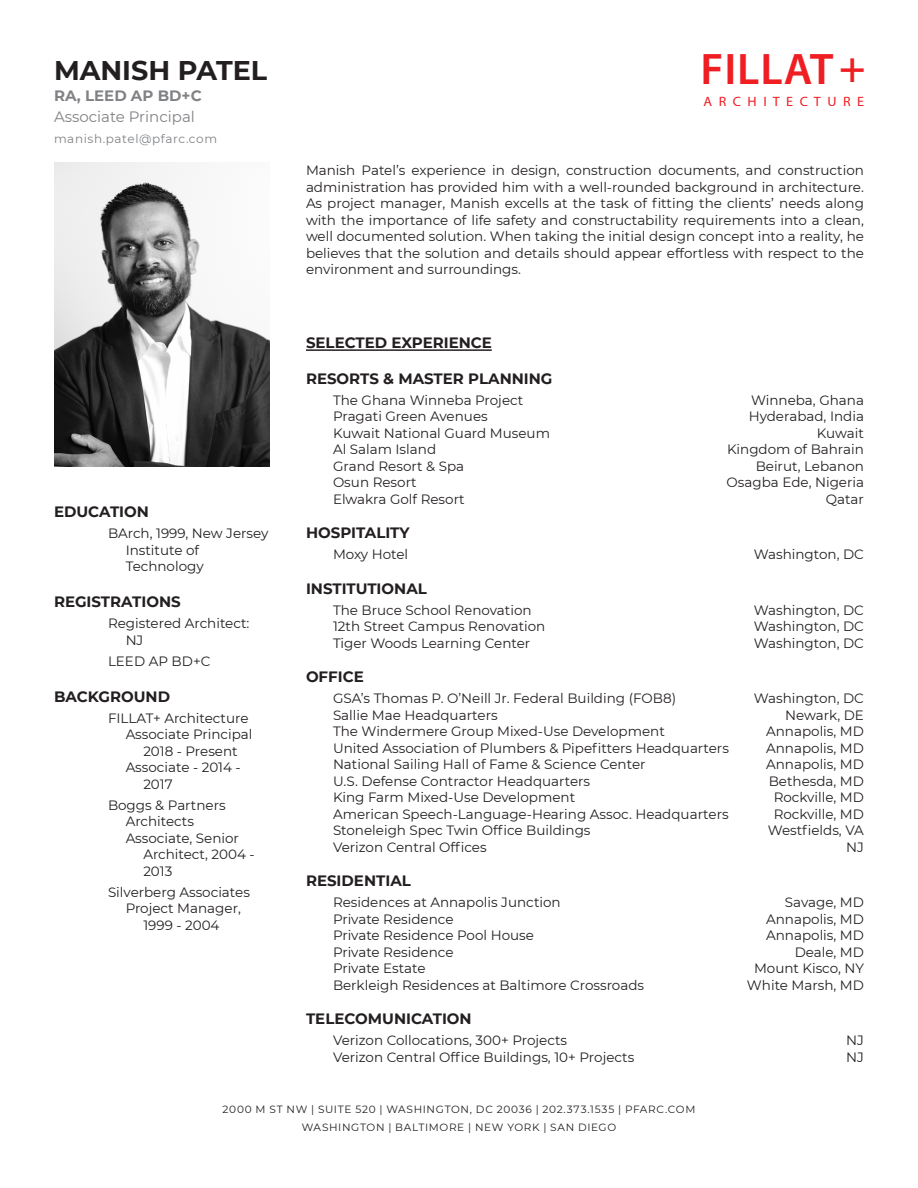
<style>
.page{position:relative;width:918px;height:1188px;background:#fff}
.page>*{position:absolute;margin:0;border:0;box-sizing:border-box;transform-origin:0 0}
.t1{font:600 44.4px "Myriad Pro";letter-spacing:.02em;color:#ee1e23}
.t2{font:700 27px "Montserrat";color:#231f20}
.t3{font:700 15px "Montserrat";color:#231f20}
.t4{font:15px "Montserrat";color:#808285}
.t5{font:700 15px "Montserrat";color:#808285}
.t6{font:13.5px "Montserrat";color:#231f20}
.t7{font:13.5px "Quicksand";color:#ee1e23;scale:1.04 1}
.t8{font:12px "Montserrat";letter-spacing:.05em;color:#808285}
.t9{font:10.5px "Montserrat";letter-spacing:.065em;color:#231f20}
</style>
<div class="page">
<hr style="left:306px;top:349px;width:186px;height:2px;background:#231f20">
<img style="left:54px;top:162px;width:216px;height:304px">
<p class="t2" style="left:54px;top:51px;width:215px">MANISH PATEL</p>
<p class="t5" style="left:54px;top:85px;width:149px">RA, LEED AP BD+C</p>
<p class="t4" style="left:54px;top:106px;width:142px">Associate Principal</p>
<p class="t8" style="left:54px;top:131px;width:165px">manish.patel@pfarc.com</p>
<p class="t3" style="left:54px;top:501px;width:96px">EDUCATION</p>
<p class="t6" style="left:108px;top:524px;width:162px">BArch, 1999, New Jersey</p>
<p class="t6" style="left:126px;top:540px;width:75px">Institute of</p>
<p class="t6" style="left:126px;top:557px;width:80px">Technology</p>
<p class="t3" style="left:54px;top:591px;width:128px">REGISTRATIONS</p>
<p class="t6" style="left:108px;top:614px;width:143px">Registered Architect:</p>
<p class="t6" style="left:126px;top:630px;width:19px">NJ</p>
<p class="t6" style="left:108px;top:651px;width:104px">LEED AP BD+C</p>
<p class="t3" style="left:54px;top:685px;width:118px">BACKGROUND</p>
<p class="t6" style="left:108px;top:708px;width:142px">FILLAT+ Architecture</p>
<p class="t6" style="left:126px;top:725px;width:128px">Associate Principal</p>
<p class="t6" style="left:143px;top:741px;width:96px">2018 - Present</p>
<p class="t6" style="left:126px;top:758px;width:117px">Associate - 2014 -</p>
<p class="t6" style="left:143px;top:774px;width:31px">2017</p>
<p class="t6" style="left:108px;top:795px;width:119px">Boggs &amp; Partners</p>
<p class="t6" style="left:126px;top:812px;width:70px">Architects</p>
<p class="t6" style="left:126px;top:828px;width:115px">Associate, Senior</p>
<p class="t6" style="left:143px;top:845px;width:113px">Architect, 2004 -</p>
<p class="t6" style="left:143px;top:861px;width:31px">2013</p>
<p class="t6" style="left:108px;top:882px;width:143px">Silverberg Associates</p>
<p class="t6" style="left:126px;top:899px;width:117px">Project Manager,</p>
<p class="t6" style="left:143px;top:915px;width:78px">1999 - 2004</p>
<p class="t1" style="left:700px;top:41px;width:167px">FILLAT+</p>
<p class="t7" style="left:704px;top:93px;width:156px">A R C H I T E C T U R E</p>
<p class="t6" style="left:306px;top:161px;width:559px">Manish Patel’s experience in design, construction documents, and construction</p>
<p class="t6" style="left:306px;top:177px;width:559px">administration has provided him with a well-rounded background in architecture.</p>
<p class="t6" style="left:306px;top:194px;width:560px">As project manager, Manish excells at the task of fitting the clients’ needs along</p>
<p class="t6" style="left:306px;top:210px;width:559px">with the importance of life safety and constructability requirements into a clean,</p>
<p class="t6" style="left:306px;top:227px;width:560px">well documented solution. When taking the initial design concept into a reality, he</p>
<p class="t6" style="left:306px;top:243px;width:559px">believes that the solution and details should appear effortless with respect to the</p>
<p class="t6" style="left:306px;top:260px;width:217px">environment and surroundings.</p>
<p class="t3" style="left:306px;top:331px;width:188px">SELECTED EXPERIENCE</p>
<p class="t3" style="left:306px;top:367px;width:248px">RESORTS &amp; MASTER PLANNING</p>
<p class="t6" style="left:333px;top:390px;width:192px">The Ghana Winneba Project</p>
<p class="t6" style="left:751px;top:390px;width:114px">Winneba, Ghana</p>
<p class="t6" style="left:333px;top:407px;width:156px">Pragati Green Avenues</p>
<p class="t6" style="left:749px;top:407px;width:117px">Hyderabad, India</p>
<p class="t6" style="left:333px;top:423px;width:219px">Kuwait National Guard Museum</p>
<p class="t6" style="left:817px;top:423px;width:49px">Kuwait</p>
<p class="t6" style="left:333px;top:440px;width:105px">Al Salam Island</p>
<p class="t6" style="left:727px;top:440px;width:138px">Kingdom of Bahrain</p>
<p class="t6" style="left:333px;top:456px;width:133px">Grand Resort &amp; Spa</p>
<p class="t6" style="left:756px;top:456px;width:110px">Beirut, Lebanon</p>
<p class="t6" style="left:333px;top:473px;width:85px">Osun Resort</p>
<p class="t6" style="left:727px;top:473px;width:139px">Osagba Ede, Nigeria</p>
<p class="t6" style="left:333px;top:489px;width:133px">Elwakra Golf Resort</p>
<p class="t6" style="left:826px;top:489px;width:40px">Qatar</p>
<p class="t3" style="left:306px;top:522px;width:105px">HOSPITALITY</p>
<p class="t6" style="left:333px;top:545px;width:77px">Moxy Hotel</p>
<p class="t6" style="left:754px;top:545px;width:112px">Washington, DC</p>
<p class="t3" style="left:306px;top:577px;width:122px">INSTITUTIONAL</p>
<p class="t6" style="left:333px;top:600px;width:200px">The Bruce School Renovation</p>
<p class="t6" style="left:754px;top:600px;width:112px">Washington, DC</p>
<p class="t6" style="left:333px;top:617px;width:214px">12th Street Campus Renovation</p>
<p class="t6" style="left:754px;top:617px;width:112px">Washington, DC</p>
<p class="t6" style="left:333px;top:633px;width:199px">Tiger Woods Learning Center</p>
<p class="t6" style="left:754px;top:633px;width:112px">Washington, DC</p>
<p class="t3" style="left:306px;top:666px;width:59px">OFFICE</p>
<p class="t6" style="left:333px;top:689px;width:345px">GSA’s Thomas P. O’Neill Jr. Federal Building (FOB8)</p>
<p class="t6" style="left:754px;top:689px;width:112px">Washington, DC</p>
<p class="t6" style="left:333px;top:705px;width:166px">Sallie Mae Headquarters</p>
<p class="t6" style="left:785px;top:705px;width:80px">Newark, DE</p>
<p class="t6" style="left:333px;top:722px;width:333px">The Windermere Group Mixed-Use Development</p>
<p class="t6" style="left:766px;top:722px;width:99px">Annapolis, MD</p>
<p class="t6" style="left:333px;top:738px;width:397px">United Association of Plumbers &amp; Pipefitters Headquarters</p>
<p class="t6" style="left:766px;top:738px;width:99px">Annapolis, MD</p>
<p class="t6" style="left:333px;top:755px;width:314px">National Sailing Hall of Fame &amp; Science Center</p>
<p class="t6" style="left:766px;top:755px;width:99px">Annapolis, MD</p>
<p class="t6" style="left:333px;top:771px;width:259px">U.S. Defense Contractor Headquarters</p>
<p class="t6" style="left:769px;top:771px;width:97px">Bethesda, MD</p>
<p class="t6" style="left:333px;top:788px;width:244px">King Farm Mixed-Use Development</p>
<p class="t6" style="left:774px;top:788px;width:92px">Rockville, MD</p>
<p class="t6" style="left:333px;top:804px;width:397px">American Speech-Language-Hearing Assoc. Headquarters</p>
<p class="t6" style="left:774px;top:804px;width:92px">Rockville, MD</p>
<p class="t6" style="left:333px;top:821px;width:259px">Stoneleigh Spec Twin Office Buildings</p>
<p class="t6" style="left:768px;top:821px;width:98px">Westfields, VA</p>
<p class="t6" style="left:333px;top:837px;width:155px">Verizon Central Offices</p>
<p class="t6" style="left:846px;top:837px;width:19px">NJ</p>
<p class="t3" style="left:306px;top:870px;width:106px">RESIDENTIAL</p>
<p class="t6" style="left:333px;top:893px;width:229px">Residences at Annapolis Junction</p>
<p class="t6" style="left:785px;top:893px;width:81px">Savage, MD</p>
<p class="t6" style="left:333px;top:909px;width:122px">Private Residence</p>
<p class="t6" style="left:766px;top:909px;width:99px">Annapolis, MD</p>
<p class="t6" style="left:333px;top:926px;width:202px">Private Residence Pool House</p>
<p class="t6" style="left:766px;top:926px;width:99px">Annapolis, MD</p>
<p class="t6" style="left:333px;top:942px;width:122px">Private Residence</p>
<p class="t6" style="left:795px;top:942px;width:71px">Deale, MD</p>
<p class="t6" style="left:333px;top:959px;width:94px">Private Estate</p>
<p class="t6" style="left:754px;top:959px;width:111px">Mount Kisco, NY</p>
<p class="t6" style="left:333px;top:975px;width:313px">Berkleigh Residences at Baltimore Crossroads</p>
<p class="t6" style="left:747px;top:975px;width:119px">White Marsh, MD</p>
<p class="t3" style="left:306px;top:1008px;width:167px">TELECOMUNICATION</p>
<p class="t6" style="left:333px;top:1031px;width:236px">Verizon Collocations, 300+ Projects</p>
<p class="t6" style="left:846px;top:1031px;width:19px">NJ</p>
<p class="t6" style="left:333px;top:1047px;width:303px">Verizon Central Office Buildings, 10+ Projects</p>
<p class="t6" style="left:846px;top:1047px;width:19px">NJ</p>
<p class="t9" style="left:223px;top:1102px;width:474px">2000 M ST NW | SUITE 520 | WASHINGTON, DC 20036 | 202.373.1535 | PFARC.COM</p>
<p class="t9" style="left:302px;top:1120px;width:316px">WASHINGTON | BALTIMORE | NEW YORK | SAN DIEGO</p>
</div>
